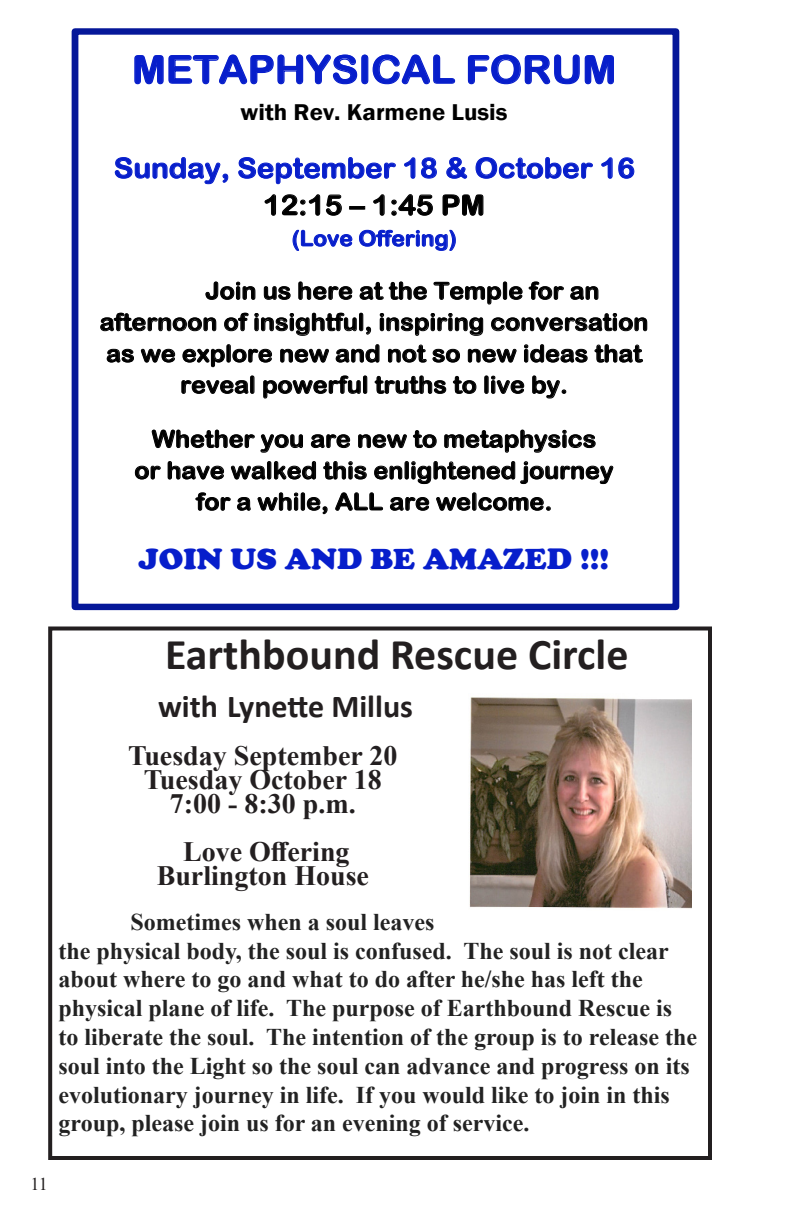
<style>
.page{position:relative;width:792px;height:1224px;background:#fff}
.page>*{position:absolute;margin:0;border:0;box-sizing:border-box;transform-origin:0 0}
.t1{font:700 44px "Calibri";color:#231f20}
.t2{font:38.6px "Arial Rounded MT Bold";color:#071ecb;scale:1.06 1}
.t3{font:700 32px "Calibri";color:#231f20}
.t4{font:900 30px "Cooper";color:#071ecb;scale:1.06 1}
.t5{font:700 28px "Times New Roman";color:#231f20}
.t6{font:27.8px/37px "Arial Rounded MT Bold";color:#071ecb;text-align:center;scale:1.06 1}
.t7{font:700 24px/28.8px "Times New Roman";color:#222}
.t8{font:23.4px/31.4px "Arial Rounded MT Bold";color:#000;text-align:center;scale:1.06 1}
.t9{font:600 23.4px "Franklin Gothic";color:#000;scale:1.06 1}
.t10{font:21.4px "Arial Rounded MT Bold";color:#071ecb;scale:1.06 1}
.t11{font:18px "Times New Roman";color:#231f20}
.s1{color:#000}
</style>
<div class="page">
<div style="left:48px;top:626px;width:664px;height:534px;border:4px solid #231f20"></div>
<div style="left:72px;top:28px;width:607px;height:582px;border:7px solid #051799"></div>
<img style="left:469px;top:697px;width:222px;height:212px">
<p class="t2" style="left:132px;top:47px;width:458px">METAPHYSICAL FORUM</p>
<p class="t9" style="left:241px;top:97px;width:253px">with Rev. Karmene Lusis</p>
<p class="t6" style="left:114px;top:149px;width:493px">Sunday, September 18 &amp; October 16<br><span class="s1">12:15 – 1:45 PM</span></p>
<p class="t10" style="left:292px;top:226px;width:157px">(Love Offering)</p>
<p class="t8" style="left:206px;top:275px;width:373px">Join us here at the Temple for an</p>
<p class="t8" style="left:100px;top:306px;width:519px">afternoon of insightful, inspiring conversation</p>
<p class="t8" style="left:106px;top:337px;width:507px">as we explore new and not so new ideas that</p>
<p class="t8" style="left:180px;top:369px;width:367px">reveal powerful truths to live by.</p>
<p class="t8" style="left:134px;top:423px;width:453px">Whether you are new to metaphysics<br>or have walked this enlightened journey for a while, ALL are welcome.</p>
<p class="t4" style="left:139px;top:542px;width:445px">JOIN US AND BE AMAZED !!!</p>
<p class="t1" style="left:165px;top:623px;width:465px">Earthbound Rescue Circle</p>
<p class="t3" style="left:158px;top:684px;width:256px">with Lynette Millus</p>
<p class="t5" style="left:128px;top:735px;width:271px">Tuesday September 20</p>
<p class="t5" style="left:144px;top:759px;width:240px">Tuesday October 18</p>
<p class="t5" style="left:170px;top:783px;width:187px">7:00 - 8:30 p.m.</p>
<p class="t5" style="left:183px;top:831px;width:168px">Love Offering</p>
<p class="t5" style="left:157px;top:855px;width:214px">Burlington House</p>
<p class="t7" style="left:58px;top:907px;width:640px;text-indent:72px">Sometimes when a soul leaves<br>the physical body, the soul is confused. The soul is not clear about where to go and what to do after he/she has left the physical plane of life. The purpose of Earthbound Rescue is to liberate the soul. The intention of the group is to release the soul into the Light so the soul can advance and progress on its evolutionary journey in life. If you would like to join in this group, please join us for an evening of service.</p>
<p class="t11" style="left:30px;top:1172px;width:19px">11</p>
</div>
